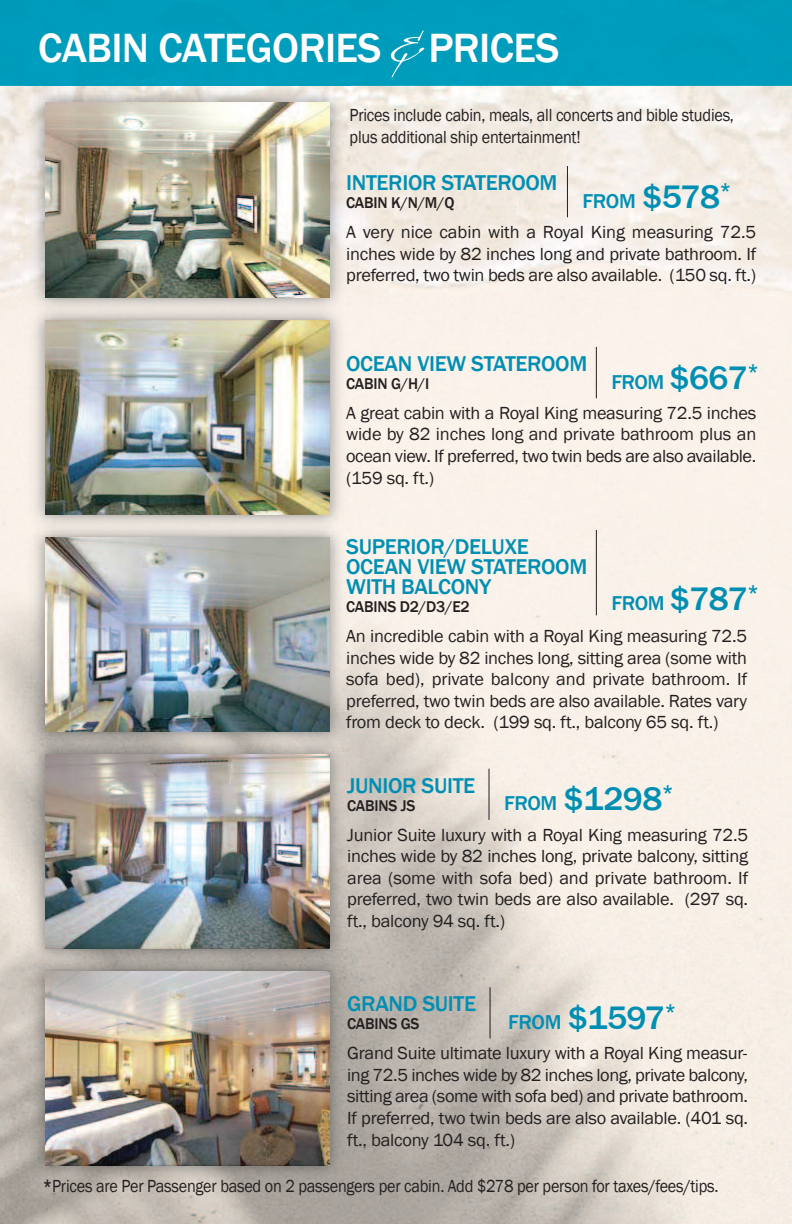
<style>
.page{position:relative;width:792px;height:1224px;background:#fff}
.page>*{position:absolute;margin:0;border:0;box-sizing:border-box;transform-origin:0 0}
.t1{font:500 42px "Franklin Gothic";letter-spacing:-.015em;color:#fff}
.t2{font:500 33.4px "Franklin Gothic";letter-spacing:-.015em;color:#008fb3}
.t3{font:500 22px/20px "Franklin Gothic";letter-spacing:-.015em;color:#008fb3}
.t4{font:500 20.6px "Franklin Gothic";letter-spacing:-.02em;color:#008fb3}
.t5{font:18px/21.6px "Franklin Gothic";letter-spacing:-.015em;color:#231f20;text-align:justify}
.t6{font:18px/22px "Franklin Gothic";letter-spacing:-.015em;color:#231f20;scale:.9 1}
.t7{font:500 16px "Franklin Gothic";letter-spacing:-.015em;color:#231f20}
.s1{font-family:"LHF Sofia Script";font-weight:400;font-size:62px}
.s2{font-size:33.4px}
.s3{font-size:20.6px}
.s4{font-weight:500}
</style>
<div class="page">
<div style="left:0;top:0;width:792px;height:86px;background:#009cbc"></div>
<img style="left:25px;top:83px;width:324px;height:1103px">
<img style="left:45px;top:103px;width:285px;height:195px">
<img style="left:45px;top:320px;width:285px;height:195px">
<img style="left:45px;top:537px;width:285px;height:195px">
<img style="left:45px;top:754px;width:285px;height:195px">
<img style="left:45px;top:971px;width:285px;height:195px">
<hr style="left:567px;top:166px;width:1px;height:51px;background:#231f20">
<hr style="left:596px;top:347px;width:1px;height:51px;background:#231f20">
<hr style="left:596px;top:530px;width:1px;height:85px;background:#231f20">
<hr style="left:489px;top:769px;width:1px;height:51px;background:#231f20">
<hr style="left:490px;top:987px;width:1px;height:52px;background:#231f20">
<h1 class="t1" style="left:38px;top:23px;width:523px">CABIN CATEGORIES <span class="s1">&amp;</span> PRICES</h1>
<p class="t6" style="left:350px;top:104px;width:429px">Prices include cabin, meals, all concerts and bible studies, plus additional ship entertainment!</p>
<p class="t3" style="left:346px;top:172px;width:213px">INTERIOR STATEROOM</p>
<p class="t7" style="left:346px;top:193px;width:110px">CABIN K/N/M/Q</p>
<p class="t5" style="left:346px;top:221px;width:412px">A very nice cabin with a Royal King measuring 72.5 inches wide by 82 inches long and private bathroom. If preferred, two twin beds are also available. (150 sq. ft.)</p>
<p class="t4" style="left:582px;top:189px;width:151px">FROM <span class="s2">$578</span><sup>*</sup></p>
<p class="t3" style="left:346px;top:353px;width:243px">OCEAN VIEW STATEROOM</p>
<p class="t7" style="left:346px;top:374px;width:85px">CABIN G/H/I</p>
<p class="t5" style="left:346px;top:402px;width:412px">A great cabin with a Royal King measuring 72.5 inches wide by 82 inches long and private bathroom plus an ocean view. If preferred, two twin beds are also available. (159 sq. ft.)</p>
<p class="t4" style="left:611px;top:370px;width:149px">FROM <span class="s2">$667</span><sup>*</sup></p>
<p class="t3" style="left:346px;top:536px;width:243px">SUPERIOR/DELUXE<br>OCEAN VIEW STATEROOM<br>WITH BALCONY</p>
<p class="t7" style="left:346px;top:597px;width:125px">CABINS D2/D3/E2</p>
<p class="t5" style="left:346px;top:625px;width:403px">An incredible cabin with a Royal King measuring 72.5 inches wide by 82 inches long, sitting area (some with sofa bed), private balcony and private bathroom. If preferred, two twin beds are also available. Rates vary from deck to deck. (199 sq. ft., balcony 65 sq. ft.)</p>
<p class="t4" style="left:611px;top:591px;width:149px">FROM <span class="s2">$787</span><sup>*</sup></p>
<p class="t3" style="left:347px;top:775px;width:130px">JUNIOR SUITE</p>
<p class="t7" style="left:347px;top:796px;width:70px">CABINS JS</p>
<p class="t5" style="left:347px;top:824px;width:403px">Junior Suite luxury with a Royal King measuring 72.5 inches wide by 82 inches long, private balcony, sitting area (some with sofa bed) and private bathroom. If preferred, two twin beds are also available. (297 sq. ft., balcony 94 sq. ft.)</p>
<h2 class="t2" style="left:504px;top:780px;width:171px"><span class="s3">FROM</span> $1298<sup>*</sup></h2>
<p class="t3" style="left:347px;top:993px;width:130px">GRAND SUITE</p>
<p class="t7" style="left:347px;top:1014px;width:74px">CABINS GS</p>
<p class="t5" style="left:347px;top:1042px;width:403px">Grand Suite ultimate luxury with a Royal King measur&shy;ing 72.5 inches wide by 82 inches long, private balcony, sitting area (some with sofa bed) and private bathroom.<br>If preferred, two twin beds are also available. (401 sq. ft., balcony 104 sq. ft.)</p>
<h2 class="t2" style="left:508px;top:998px;width:170px"><span class="s3">FROM</span> $1597<sup>*</sup></h2>
<p class="t6" style="left:43px;top:1175px;width:752px"><span class="s4">*</span>Prices are Per Passenger based on 2 passengers per cabin. Add $278 per person for taxes/fees/tips.</p>
</div>
